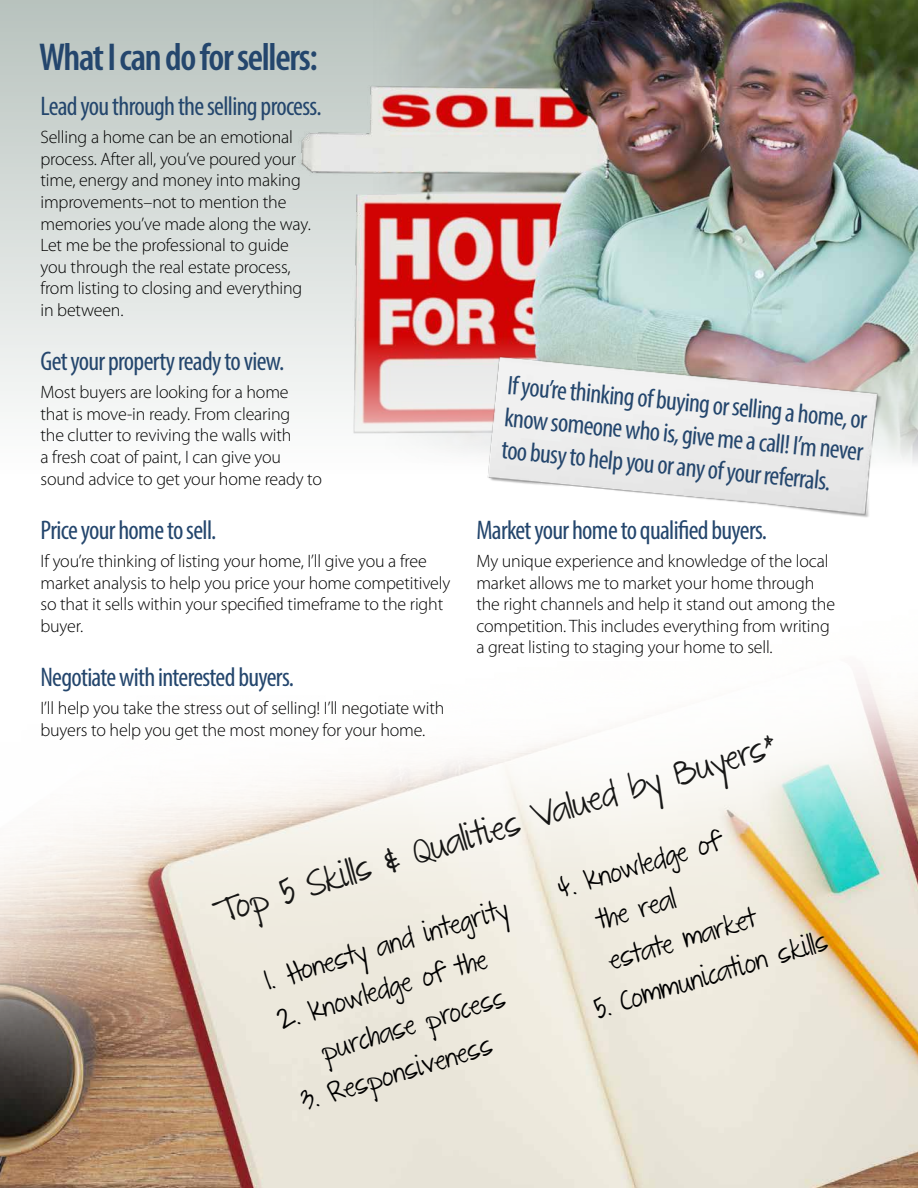
<style>
.page{position:relative;width:918px;height:1188px;background:#fff}
.page>*{position:absolute;margin:0;border:0;box-sizing:border-box;transform-origin:0 0}
.t1{font:600 condensed 39px "Myriad Pro";letter-spacing:-.035em;color:#24466d}
.t2{font:30px "The Great Escape";color:#000}
.t3{font:condensed 27px/32.4px "Myriad Pro";letter-spacing:-.025em;color:#24466d;text-align:justify}
.t4{font:24px/42px "The Great Escape";color:#000;text-align:right}
.t5{font:300 18px/21.6px "Myriad Pro";letter-spacing:-.01em;color:#000}
</style>
<div class="page">
<img style="left:0;top:678px;width:918px;height:510px">
<div style="left:0;top:0;width:918px;height:567px;background:linear-gradient(to bottom,#b9c4bf,#fff)"></div>
<img style="left:275px;top:0;width:643px;height:467px">
<img style="left:454px;top:338px;width:450px;height:187px">
<h1 class="t1" style="left:39px;top:33px;width:280px">What I can do for sellers:</h1>
<h3 class="t3" style="left:40px;top:89px;width:283px">Lead you through the selling process.</h3>
<p class="t5" style="left:40px;top:126px;width:272px">Selling a home can be an emotional process. After all, you’ve poured your time, energy and money into making improvements–not to mention the memories you’ve made along the way.<br>Let me be the professional to guide you through the real estate process, from listing to closing and everything in between.</p>
<h3 class="t3" style="left:40px;top:344px;width:245px">Get your property ready to view.</h3>
<p class="t5" style="left:40px;top:381px;width:283px">Most buyers are looking for a home<br>that is move-in ready. From clearing<br>the clutter to reviving the walls with<br>a fresh coat of paint, I can give you sound advice to get your home ready to</p>
<h3 class="t3" style="left:40px;top:513px;width:177px">Price your home to sell.</h3>
<p class="t5" style="left:40px;top:550px;width:411px">If you’re thinking of listing your home, I’ll give you a free market analysis to help you price your home competitively so that it sells within your specified timeframe to the right buyer.</p>
<h3 class="t3" style="left:40px;top:660px;width:255px">Negotiate with interested buyers.</h3>
<p class="t5" style="left:40px;top:697px;width:405px">I’ll help you take the stress out of selling! I’ll negotiate with buyers to help you get the most money for your home.</p>
<h3 class="t3" style="left:508px;top:370px;width:363px;rotate:5deg">If you’re thinking of buying or selling a home, or know someone who is, give me a call! I’m never too busy to help you or any of your referrals.</h3>
<h3 class="t3" style="left:476px;top:513px;width:292px">Market your home to qualified buyers.</h3>
<p class="t5" style="left:476px;top:550px;width:360px">My unique experience and knowledge of the local market allows me to market your home through the right channels and help it stand out among the competition. This includes everything from writing a great listing to staging your home to sell.</p>
<h2 class="t2" style="left:210px;top:899px;width:587px;rotate:-17deg">Top 5 Skills &amp; Qualities Valued by Buyers<sup>*</sup></h2>
<h3 class="t4" style="left:579px;top:862px;width:154px;text-align:left;text-indent:-27px;rotate:-17deg">4. Knowledge of the real estate market</h3>
<h3 class="t4" style="left:260px;top:963px;width:254px;rotate:-17deg">1. Honesty and integrity</h3>
<h3 class="t4" style="left:590px;top:991px;width:243px;rotate:-17deg">5. Communication skills</h3>
<h3 class="t4" style="left:272px;top:1003px;width:226px;rotate:-17deg">2. Knowledge of the purchase process</h3>
<h3 class="t4" style="left:296px;top:1083px;width:200px;rotate:-17deg">3. Responsiveness</h3>
</div>
